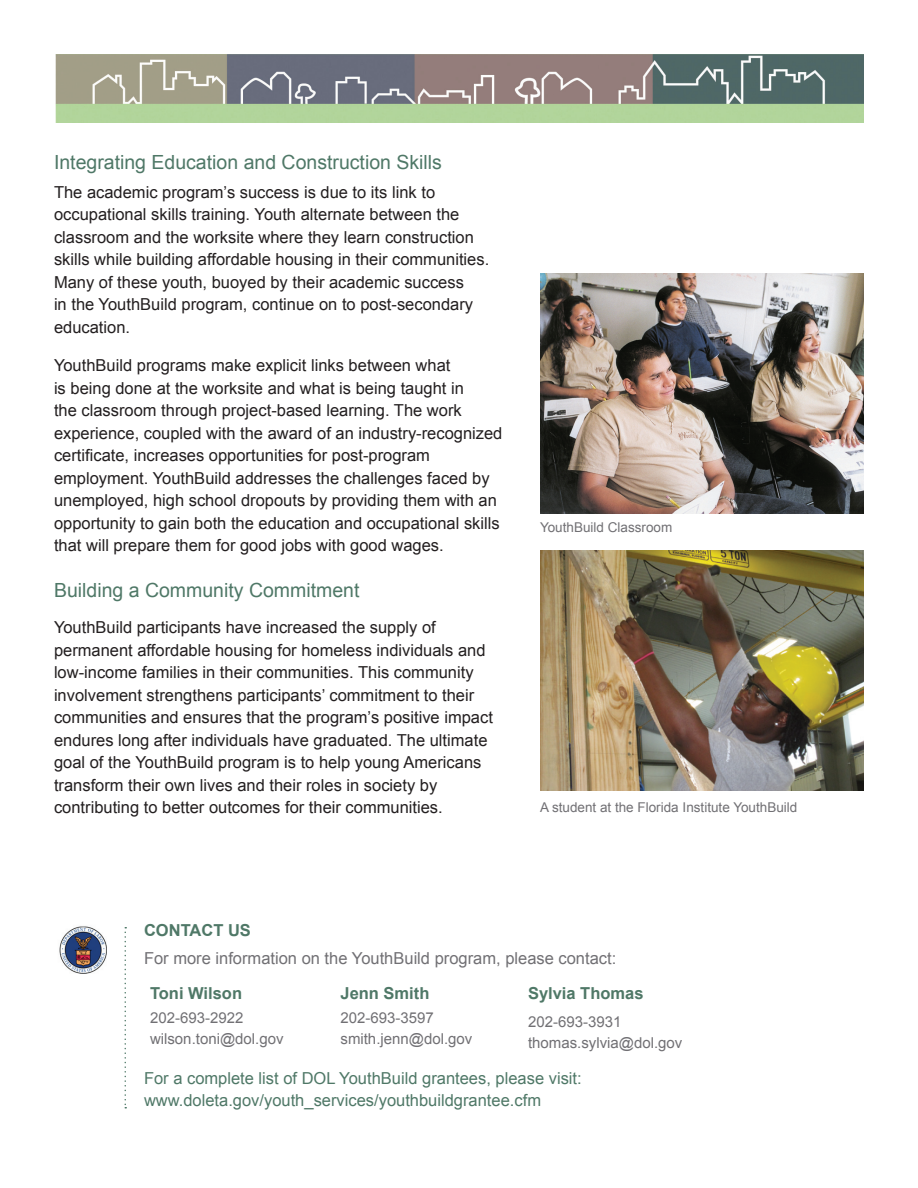
<style>
.page{position:relative;width:918px;height:1188px;background:#fff}
.page>*{position:absolute;margin:0;border:0;box-sizing:border-box;transform-origin:0 0}
.t1{font:19.5px "Arial";color:#4f7867}
.t2{font:16.5px/22.5px "Arial";color:#231f20}
.t3{font:16.5px/22.5px "Arial";color:#4f7867}
.t4{font:16.5px "Arial";color:#717074}
.t5{font:700 16.5px "Arial";color:#4f7867}
.t6{font:15px/21px "Arial";color:#717074}
.t7{font:13.5px "Arial";color:#717074}
</style>
<div class="page">
<img style="left:540px;top:551px;width:324px;height:240px">
<img style="left:540px;top:273px;width:324px;height:240px">
<svg style="left:124px;top:927px;width:2px;height:181px"></svg>
<img style="left:59px;top:926px;width:48px;height:48px">
<img style="left:55px;top:54px;width:809px;height:69px">
<p class="t1" style="left:54px;top:149px;width:390px">Integrating Education and Construction Skills</p>
<p class="t2" style="left:54px;top:181px;width:437px">The academic program’s success is due to its link to occupational skills training. Youth alternate between the classroom and the worksite where they learn construction skills while building affordable housing in their communities.<br>Many of these youth, buoyed by their academic success<br>in the YouthBuild program, continue on to post-secondary education.</p>
<p class="t2" style="left:54px;top:355px;width:450px">YouthBuild programs make explicit links between what<br>is being done at the worksite and what is being taught in<br>the classroom through project-based learning. The work experience, coupled with the award of an industry-recognized certificate, increases opportunities for post-program employment. YouthBuild addresses the challenges faced by unemployed, high school dropouts by providing them with an opportunity to gain both the education and occupational skills that will prepare them for good jobs with good wages.</p>
<p class="t1" style="left:54px;top:577px;width:307px">Building a Community Commitment</p>
<p class="t2" style="left:54px;top:616px;width:440px">YouthBuild participants have increased the supply of permanent affordable housing for homeless individuals and low-income families in their communities. This community involvement strengthens participants’ commitment to their communities and ensures that the program’s positive impact endures long after individuals have graduated. The ultimate goal of the YouthBuild program is to help young Americans transform their own lives and their roles in society by contributing to better outcomes for their communities.</p>
<p class="t7" style="left:540px;top:518px;width:134px">YouthBuild Classroom</p>
<p class="t7" style="left:540px;top:799px;width:259px">A student at the Florida Institute YouthBuild</p>
<p class="t5" style="left:144px;top:919px;width:108px">Contact us</p>
<p class="t4" style="left:144px;top:947px;width:474px">For more information on the YouthBuild program, please contact:</p>
<p class="t5" style="left:150px;top:983px;width:94px">Toni Wilson</p>
<p class="t6" style="left:150px;top:1007px;width:135px">202-693-2922 wilson.toni@dol.gov</p>
<p class="t5" style="left:528px;top:983px;width:117px">Sylvia Thomas</p>
<p class="t6" style="left:528px;top:1011px;width:156px">202-693-3931 thomas.sylvia@dol.gov</p>
<p class="t3" style="left:144px;top:1067px;width:439px">For a complete list of DOL YouthBuild grantees, please visit: www.doleta.gov/youth_services/youthbuildgrantee.cfm</p>
<p class="t5" style="left:340px;top:983px;width:90px">Jenn Smith</p>
<p class="t6" style="left:340px;top:1007px;width:133px">202-693-3597 smith.jenn@dol.gov</p>
</div>
